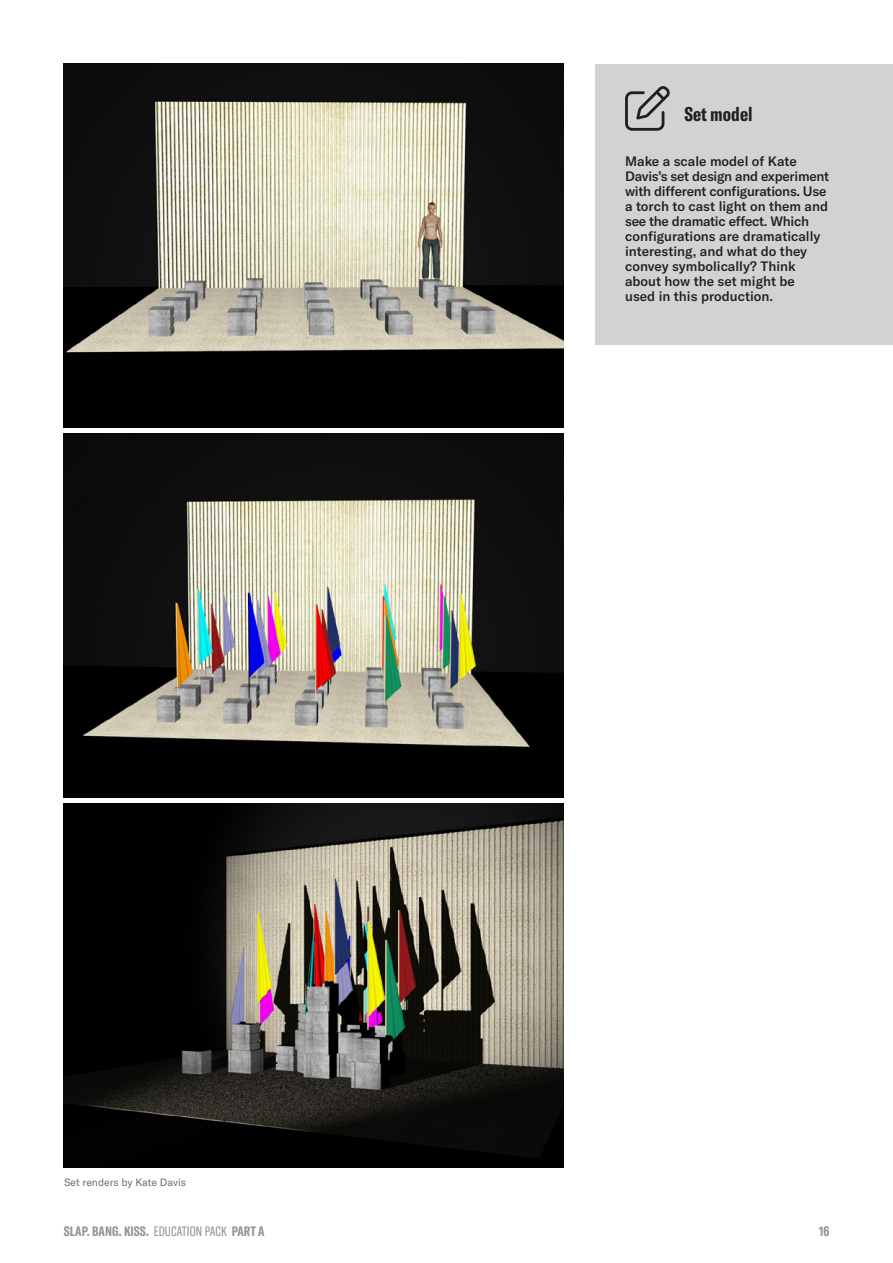
<style>
.page{position:relative;width:893px;height:1263px;background:#fff}
.page>*{position:absolute;margin:0;border:0;box-sizing:border-box;transform-origin:0 0}
.Activities_Icon_head{font:19.5px "GT America Cm Bd";color:#231f20}
.Activities_Body_inset{font:500 13.5px/15px "GT America";color:#231f20}
.t1{font:13.5px "GT America Cm Bd";letter-spacing:.005em;color:#939598}
.t2{font:10.5px "GT America";color:#6c6d70}
.s1{font-family:"GT America Cm Rg"}
</style>
<div class="page">
<img style="left:64px;top:804px;width:499px;height:363px">
<img style="left:64px;top:64px;width:499px;height:363px">
<img style="left:64px;top:434px;width:499px;height:363px">
<div style="left:595px;top:64px;width:298px;height:280px;background:#d1d2d4"></div>
<svg style="left:625px;top:86px;width:45px;height:45px"></svg>
<p class="t2" style="left:64px;top:1176px;width:124px">Set renders by Kate Davis</p>
<p class="Activities_Icon_head" style="left:685px;top:102px;width:69px">Set model</p>
<p class="Activities_Body_inset" style="left:625px;top:154px;width:206px">Make a scale model of Kate<br>Davis’s set design and experiment with different configurations. Use a torch to cast light on them and see the dramatic effect. Which configurations are dramatically interesting, and what do they convey symbolically? Think about how the set might be<br>used in this production.</p>
<p class="t1" style="left:64px;top:1223px;width:202px">SLAP. BANG. KISS. <span class="s1">EDUCATION PACK</span> PART A</p>
<p class="t1" style="left:819px;top:1223px;width:12px">16</p>
</div>
